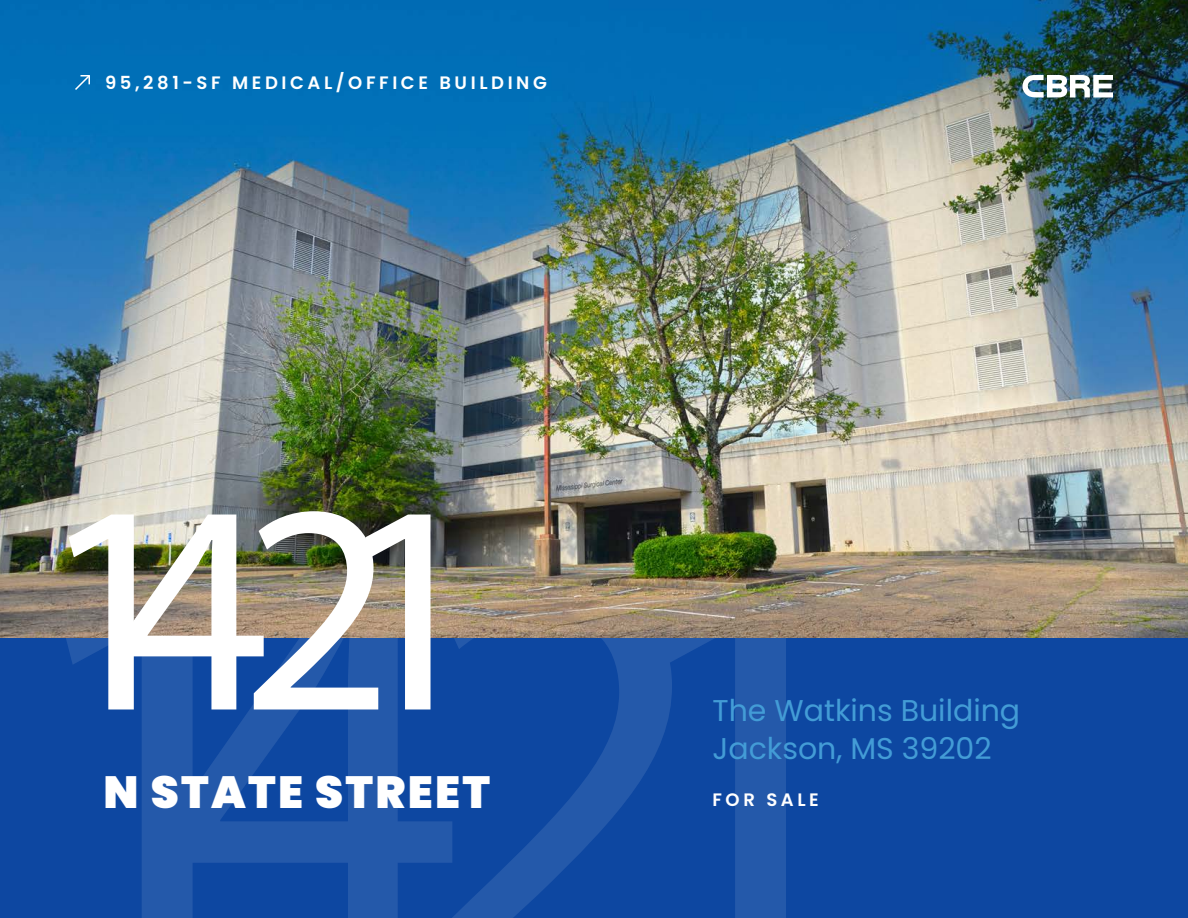
<style>
.page{position:relative;width:1188px;height:918px;background:#fff}
.page>*{position:absolute;margin:0;border:0;box-sizing:border-box;transform-origin:0 0}
.t1{font:600px "Myriad Pro";color:#fff}
.t2{font:300px "Myriad Pro";color:#fff}
.t3{font:900 45px "Poppins";letter-spacing:.05em;color:#fff}
.t4{font:30px/37.5px "Poppins";color:#439cd6}
.t5{font:600 18px "Poppins";letter-spacing:.2em;color:#fff}
</style>
<div class="page">
<div style="left:0;top:638px;width:1188px;height:280px;background:#0d47a1"></div>
<img style="left:0;top:0;width:1188px;height:638px">
<svg style="left:73px;top:74px;width:18px;height:18px"></svg>
<svg style="left:1022px;top:75px;width:91px;height:23px"></svg>
<p class="t5" style="left:105px;top:73px;width:443px">95,281-SF MEDICAL/OFFICE BUILDING</p>
<p class="t2" style="left:38px;top:424px;width:452px">1421</p>
<h1 class="t1" style="left:0;top:398px;width:903px">1421</h1>
<p class="t4" style="left:712px;top:692px;width:309px">The Watkins Building<br>Jackson, MS 39202</p>
<p class="t3" style="left:104px;top:766px;width:388px">N STATE STREET</p>
<p class="t5" style="left:712px;top:790px;width:108px">FOR SALE</p>
</div>
